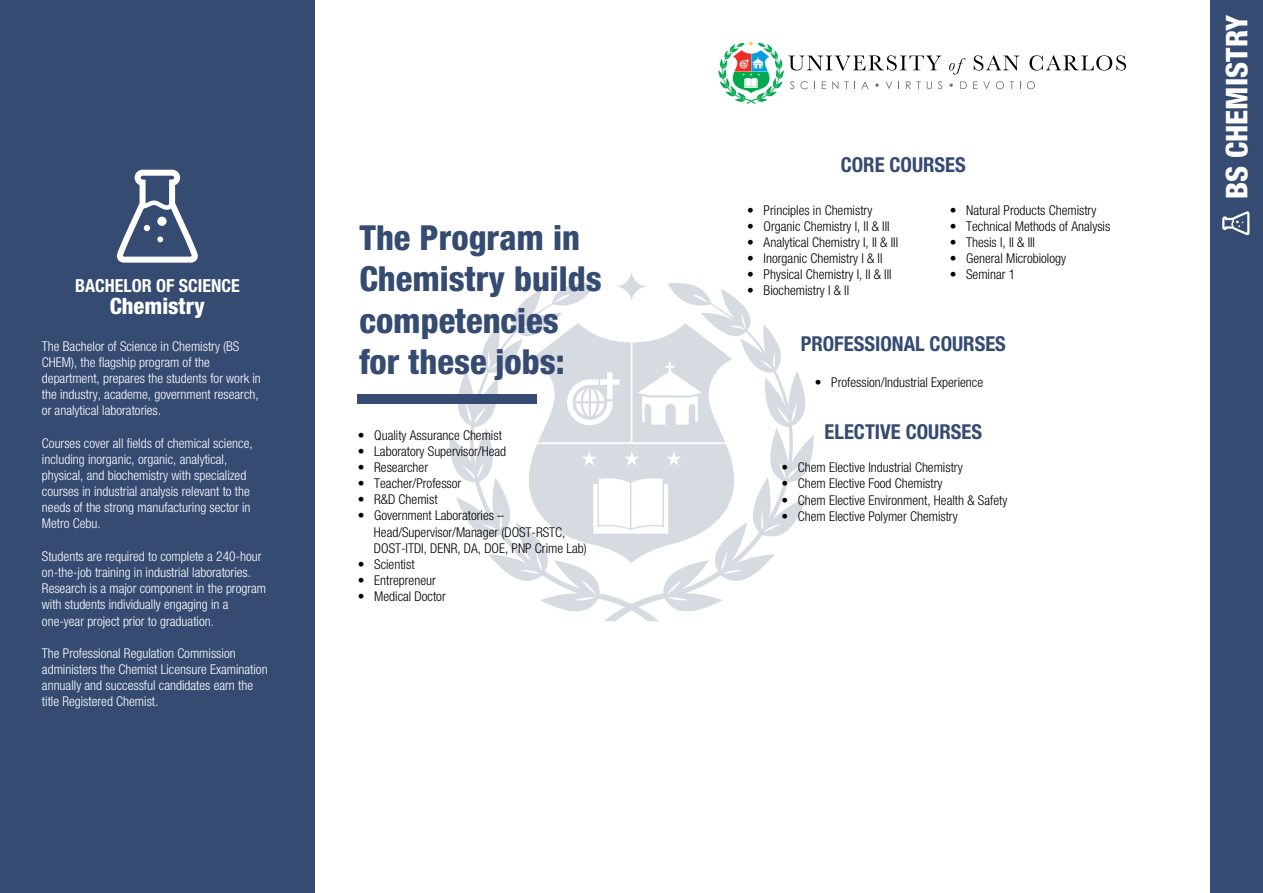
<style>
.page{position:relative;width:1263px;height:893px;background:#fff}
.page>*{position:absolute;margin:0;border:0;box-sizing:border-box;transform-origin:0 0}
.t1{font:800 condensed 34.5px/41.4px "Helvetica Neue LT Pro";color:#354b72}
.t2{font:800 condensed 30px "Helvetica Neue LT Pro";color:#fff}
.t3{font:800 condensed 22.5px "Helvetica Neue LT Pro";color:#fff}
.t4{font:700 condensed 20.55px "Helvetica Neue LT Pro";color:#354b72}
.t5{font:700 condensed 18px "Helvetica Neue LT Pro";color:#fff}
.t6{font:300 condensed 13.5px/16.2px "Helvetica Neue LT Std";color:#fff}
.t7{font:300 condensed 13.5px/16.2px "Helvetica Neue LT Std";color:#000}
</style>
<div class="page">
<div style="left:1210px;top:0;width:53px;height:893px;background:#354b72"></div>
<svg style="left:960px;top:81px;width:7px;height:8px"></svg>
<svg style="left:973px;top:81px;width:4px;height:8px"></svg>
<svg style="left:983px;top:81px;width:7px;height:8px"></svg>
<svg style="left:996px;top:81px;width:8px;height:8px"></svg>
<svg style="left:1010px;top:81px;width:4px;height:8px"></svg>
<svg style="left:1027px;top:81px;width:8px;height:8px"></svg>
<svg style="left:949px;top:58px;width:17px;height:17px"></svg>
<svg style="left:974px;top:55px;width:45px;height:16px"></svg>
<svg style="left:1029px;top:55px;width:97px;height:16px"></svg>
<svg style="left:718px;top:41px;width:224px;height:63px"></svg>
<svg style="left:1222px;top:211px;width:28px;height:25px"></svg>
<svg style="left:449px;top:283px;width:365px;height:338px"></svg>
<svg style="left:616px;top:272px;width:31px;height:29px"></svg>
<svg style="left:529px;top:323px;width:205px;height:240px"></svg>
<div style="left:0;top:0;width:315px;height:893px;background:#354b72"></div>
<div style="left:358px;top:394px;width:179px;height:9px;background:#354b72"></div>
<svg style="left:116px;top:169px;width:82px;height:94px"></svg>
<h3 class="t5" style="left:75px;top:275px;width:166px">BACHELOR OF SCIENCE</h3>
<h3 class="t3" style="left:110px;top:292px;width:96px">Chemistry</h3>
<p class="t6" style="left:42px;top:338px;width:220px">The Bachelor of Science in Chemistry (BS CHEM), the flagship program of the department, prepares the students for work in the industry, academe, government research, or analytical laboratories.</p>
<p class="t6" style="left:42px;top:435px;width:212px">Courses cover all fields of chemical science, including inorganic, organic, analytical, physical, and biochemistry with specialized courses in industrial analysis relevant to the needs of the strong manufacturing sector in Metro Cebu.</p>
<p class="t6" style="left:42px;top:548px;width:226px">Students are required to complete a 240-hour on-the-job training in industrial laboratories.<br>Research is a major component in the program with students individually engaging in a one-year project prior to graduation.</p>
<p class="t6" style="left:42px;top:645px;width:227px">The Professional Regulation Commission administers the Chemist Licensure Examination annually and successful candidates earn the title Registered Chemist.</p>
<h1 class="t1" style="left:359px;top:216px;width:244px">The Program in<br>Chemistry builds competencies for these jobs:</h1>
<p class="t7" style="left:358px;top:427px;width:146px">• Quality Assurance Chemist</p>
<p class="t7" style="left:358px;top:443px;width:150px">• Laboratory Supervisor/Head</p>
<p class="t7" style="left:358px;top:459px;width:72px">• Researcher</p>
<p class="t7" style="left:358px;top:475px;width:105px">• Teacher/Professor</p>
<p class="t7" style="left:358px;top:491px;width:81px">• R&amp;D Chemist</p>
<p class="t7" style="left:374px;top:507px;width:214px;text-indent:-16px">• Government Laboratories –<br>Head/Supervisor/Manager (DOST-RSTC,<br>DOST-ITDI, DENR, DA, DOE, PNP Crime Lab)</p>
<p class="t7" style="left:358px;top:556px;width:58px">• Scientist</p>
<p class="t7" style="left:358px;top:572px;width:80px">• Entrepreneur</p>
<p class="t7" style="left:358px;top:588px;width:90px">• Medical Doctor</p>
<h3 class="t4" style="left:841px;top:153px;width:127px">CORE COURSES</h3>
<p class="t7" style="left:747px;top:202px;width:127px">• Principles in Chemistry</p>
<p class="t7" style="left:747px;top:218px;width:144px">• Organic Chemistry I, II &amp; III</p>
<p class="t7" style="left:747px;top:234px;width:152px">• Analytical Chemistry I, II &amp; III</p>
<p class="t7" style="left:747px;top:250px;width:137px">• Inorganic Chemistry I &amp; II</p>
<p class="t7" style="left:747px;top:266px;width:146px">• Physical Chemistry I, II &amp; III</p>
<p class="t7" style="left:747px;top:282px;width:103px">• Biochemistry I &amp; II</p>
<p class="t7" style="left:950px;top:202px;width:148px">• Natural Products Chemistry</p>
<p class="t7" style="left:950px;top:218px;width:162px">• Technical Methods of Analysis</p>
<p class="t7" style="left:950px;top:234px;width:87px">• Thesis I, II &amp; III</p>
<p class="t7" style="left:950px;top:250px;width:118px">• General Microbiology</p>
<p class="t7" style="left:950px;top:266px;width:67px">• Seminar 1</p>
<h3 class="t4" style="left:801px;top:331px;width:207px">PROFESSIONAL COURSES</h3>
<p class="t7" style="left:815px;top:374px;width:170px">• Profession/Industrial Experience</p>
<h3 class="t4" style="left:825px;top:419px;width:159px">ELECTIVE COURSES</h3>
<p class="t7" style="left:781px;top:459px;width:183px">• Chem Elective Industrial Chemistry</p>
<p class="t7" style="left:781px;top:475px;width:163px">• Chem Elective Food Chemistry</p>
<p class="t7" style="left:781px;top:492px;width:227px">• Chem Elective Environment, Health &amp; Safety</p>
<p class="t7" style="left:781px;top:508px;width:178px">• Chem Elective Polymer Chemistry</p>
<h2 class="t2" style="left:1218px;top:199px;width:186px;rotate:-90deg">BS CHEMISTRY</h2>
</div>
